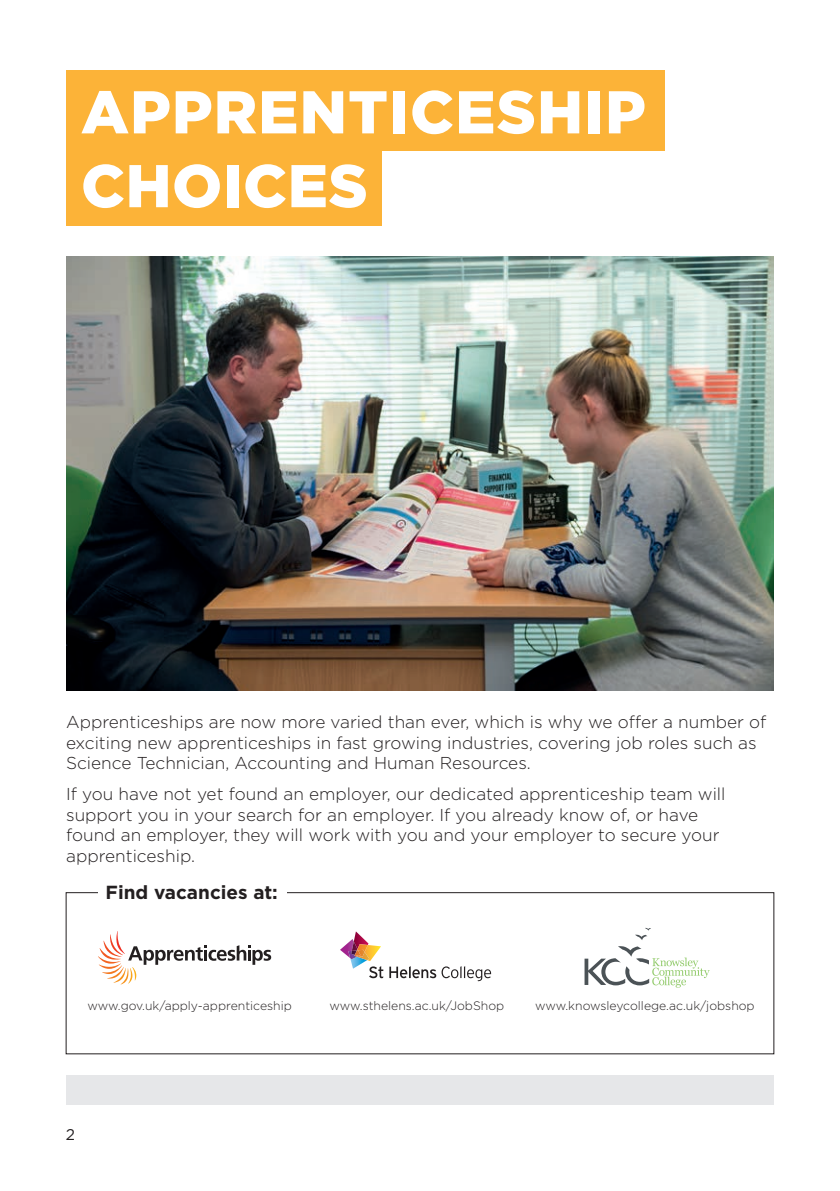
<style>
.page{position:relative;width:840px;height:1191px;background:#fff}
.page>*{position:absolute;margin:0;border:0;box-sizing:border-box;transform-origin:0 0}
.t1{font:900 60.2px "Gotham";letter-spacing:.02em;color:#fff}
.t2{font:700 19px "Gotham";color:#231f20}
.t3{font:300 17.2px/20.6px "Gotham";color:#231f20}
.t4{font:15.4px "Gotham";color:#231f20}
.t5{font:300 12.2px "Gotham";color:#231f20}
</style>
<div class="page">
<div style="left:66px;top:892px;width:707px;height:162px;border:1px solid #231f20"></div>
<div style="left:98px;top:877px;width:188px;height:34px;background:#fff"></div>
<div style="left:66px;top:71px;width:598px;height:80px;background:#fcb338"></div>
<div style="left:66px;top:145px;width:315px;height:81px;background:#fcb338"></div>
<div style="left:66px;top:1075px;width:707px;height:30px;background:#e6e7e9"></div>
<img style="left:66px;top:256px;width:707px;height:435px">
<svg style="left:98px;top:931px;width:173px;height:53px"></svg>
<svg style="left:635px;top:928px;width:15px;height:12px"></svg>
<svg style="left:584px;top:946px;width:125px;height:41px"></svg>
<svg style="left:340px;top:931px;width:43px;height:47px"></svg>
<svg style="left:389px;top:966px;width:102px;height:15px"></svg>
<h1 class="t1" style="left:81px;top:71px;width:566px">APPRENTICESHIP</h1>
<h1 class="t1" style="left:81px;top:144px;width:288px">CHOICES</h1>
<p class="t3" style="left:66px;top:711px;width:701px">Apprenticeships are now more varied than ever, which is why we offer a number of exciting new apprenticeships in fast growing industries, covering job roles such as<br>Science Technician, Accounting and Human Resources.</p>
<p class="t3" style="left:66px;top:783px;width:660px">If you have not yet found an employer, our dedicated apprenticeship team will support you in your search for an employer. If you already know of, or have found an employer, they will work with you and your employer to secure your apprenticeship.</p>
<p class="t2" style="left:106px;top:879px;width:174px">Find vacancies at:</p>
<p class="t5" style="left:87px;top:998px;width:206px">www.gov.uk/apply-apprenticeship</p>
<p class="t5" style="left:329px;top:998px;width:176px">www.sthelens.ac.uk/JobShop</p>
<p class="t5" style="left:534px;top:998px;width:221px">www.knowsleycollege.ac.uk/jobshop</p>
<p class="t4" style="left:66px;top:1125px;width:11px">2</p>
</div>
